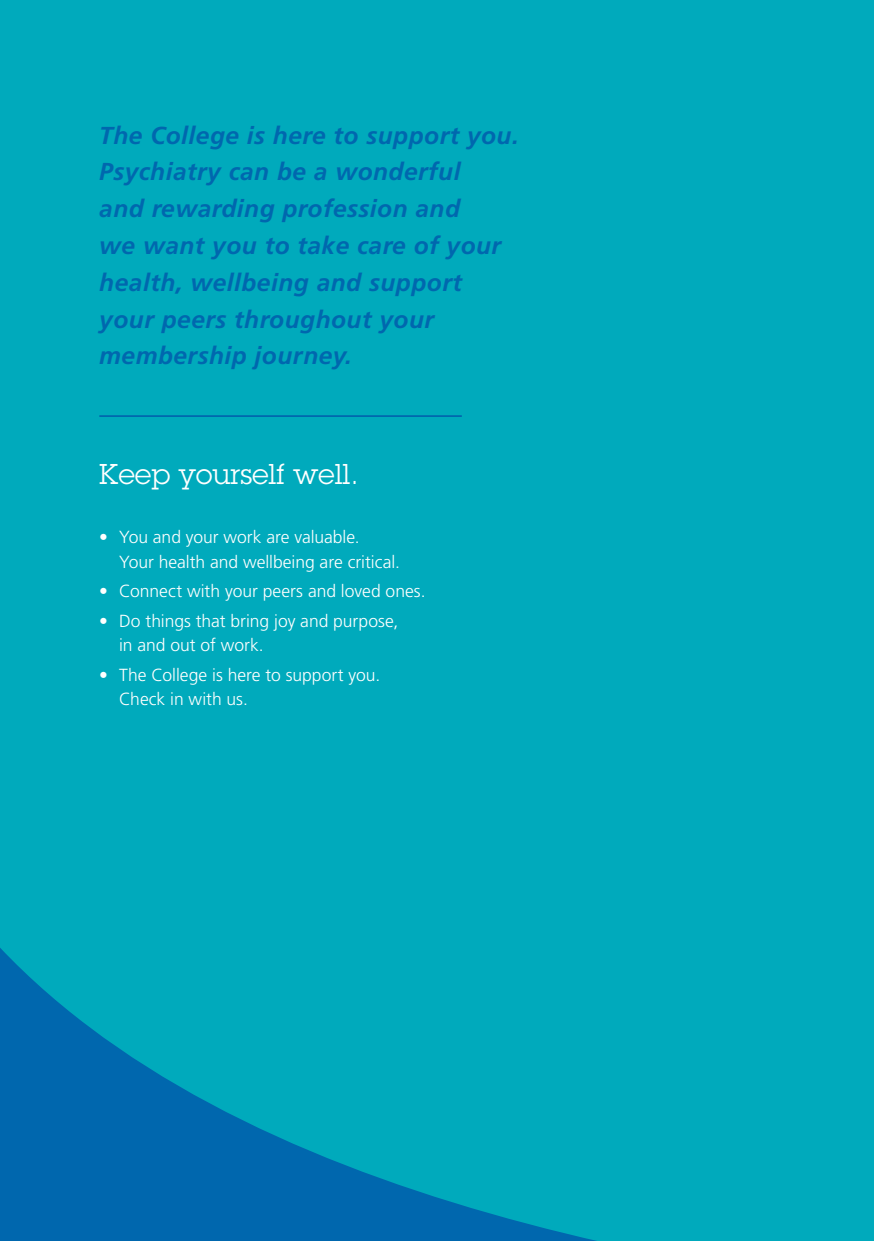
<style>
.page{position:relative;width:874px;height:1241px;background:#fff}
.page>*{position:absolute;margin:0;border:0;box-sizing:border-box;transform-origin:0 0}
.t1{font:28px "Lubalin Graph Std";color:#fff}
.t2{font:24.5px/36.8px "Frutiger LT 66 Bd It";letter-spacing:.02em;color:#0067ae}
.t3{font:17.5px/24.5px "Frutiger LT 45 Lt";letter-spacing:-.005em;color:#fff}
</style>
<div class="page">
<svg style="left:0;top:1198px;width:873px;height:42px;background:#0082b3"></svg>
<div style="left:0;top:0;width:873px;height:1198px;background:#00aabc"></div>
<hr style="left:99px;top:415px;width:362px;height:2px;background:#0067ae">
<h2 class="t2" style="left:99px;top:117px;width:421px">The College is here to support you.<br>Psychiatry can be a wonderful<br>and rewarding profession and<br>we want you to take care of your health, wellbeing and support your peers throughout your membership journey.</h2>
<h1 class="t1" style="left:99px;top:456px;width:261px">Keep yourself well.</h1>
<p class="t3" style="left:119px;top:525px;width:282px;text-indent:-20px">• You and your work are valuable.<br>Your health and wellbeing are critical.</p>
<p class="t3" style="left:99px;top:579px;width:328px">• Connect with your peers and loved ones.</p>
<p class="t3" style="left:119px;top:608px;width:280px;text-indent:-20px">• Do things that bring joy and purpose, in and out of work.</p>
<p class="t3" style="left:119px;top:662px;width:262px;text-indent:-20px">• The College is here to support you.<br>Check in with us.</p>
</div>
